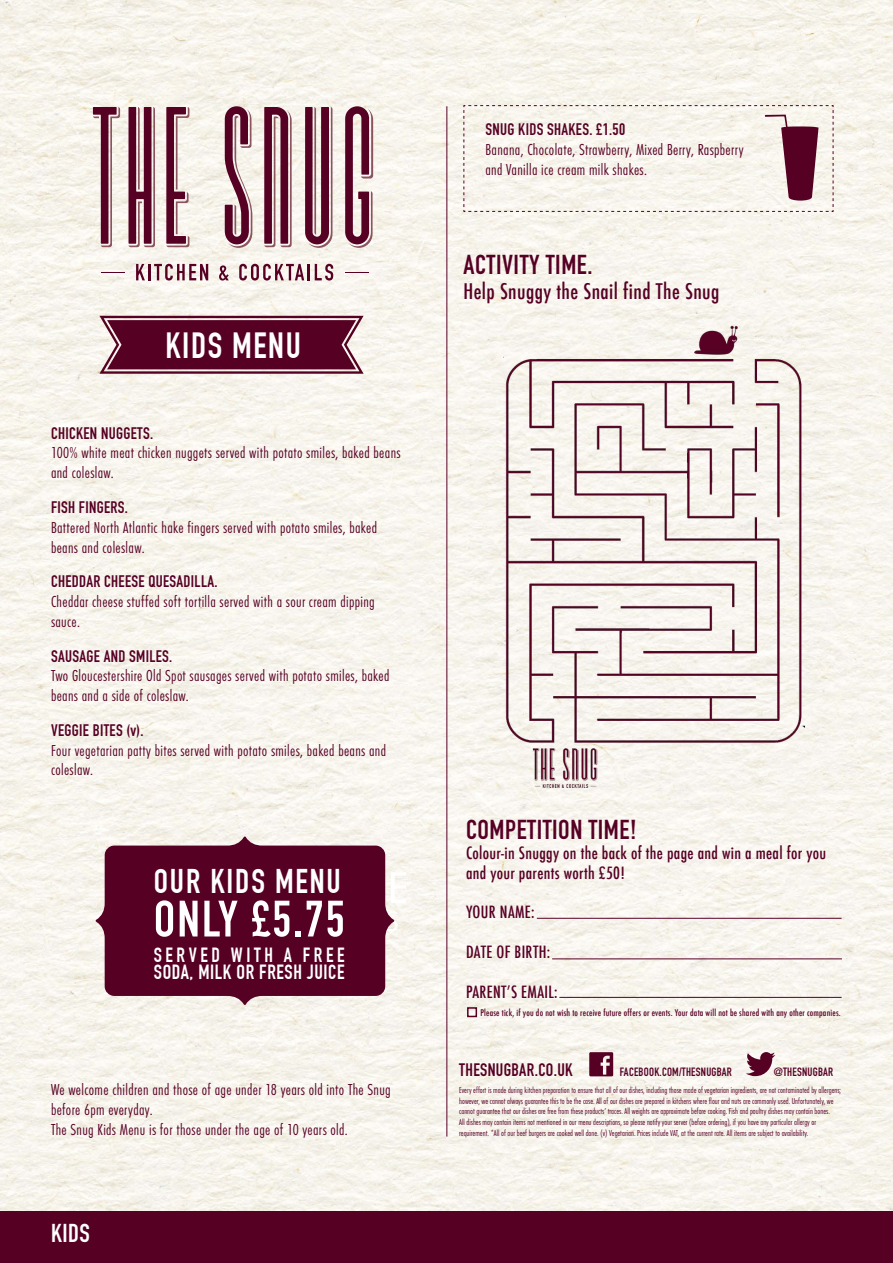
<style>
.page{position:relative;width:893px;height:1263px;background:#fff}
.page>*{position:absolute;margin:0;border:0;box-sizing:border-box;transform-origin:0 0}
.t1{font:51.45px "DIN Engschrift";color:#fff}
.t2{font:50.25px "DIN Engschrift Std";letter-spacing:.045em;color:#fff}
.t3{font:45.6px "DIN Engschrift";letter-spacing:.1em;color:#fff}
.t4{font:37.2px "DIN Engschrift";letter-spacing:.1em;color:#560024}
.t5{font:35.55px "DIN Engschrift Std";letter-spacing:.045em;color:#fff}
.t6{font:33.45px "DIN Engschrift Std";letter-spacing:.055em;color:#fff}
.t7{font:28.95px "DIN Engschrift";letter-spacing:.1em;color:#fff}
.t8{font:27px "DIN Engschrift";letter-spacing:.02em;color:#560024}
.t9{font:25.5px "DIN Engschrift";color:#fff}
.t10{font:500 condensed 21px "Futura";letter-spacing:.02em;color:#560024}
.t11{font:20.1px/16.8px "DIN Engschrift Std";letter-spacing:.03em;color:#fff}
.t12{font:17.85px "DIN Engschrift";letter-spacing:.02em;color:#560024}
.t13{font:300 condensed 16.5px/19.8px "Futura T";letter-spacing:.02em;color:#560024}
.t14{font:500 condensed 16.5px/19.8px "Futura";letter-spacing:.02em;color:#560024}
.t15{font:16.5px "DIN Engschrift";letter-spacing:.02em;color:#560024}
.t16{font:11.85px "DIN Engschrift";letter-spacing:.02em;color:#560024}
.t17{font:500 condensed 9px "Futura";letter-spacing:.02em;color:#560024}
.t18{font:300 condensed 8.85px/10.6px "Futura T";color:#560024}
</style>
<div class="page">
<img style="left:0;top:0;width:893px;height:1212px">
<svg style="left:589px;top:1052px;width:24px;height:24px"></svg>
<svg style="left:746px;top:1052px;width:29px;height:24px"></svg>
<hr style="left:446px;top:106px;width:1px;height:1030px;background:#560024">
<div style="left:0;top:1212px;width:893px;height:51px;background:#560024"></div>
<svg style="left:99px;top:316px;width:265px;height:58px;background:#6e2442"></svg>
<svg style="left:96px;top:836px;width:298px;height:169px;background:#6f2643"></svg>
<svg style="left:225px;top:946px;width:3px;height:10px"></svg>
<svg style="left:136px;top:264px;width:9px;height:16px"></svg>
<hr style="left:148px;top:264px;width:3px;height:16px;background:#560024">
<svg style="left:154px;top:264px;width:54px;height:17px"></svg>
<svg style="left:219px;top:265px;width:10px;height:16px"></svg>
<svg style="left:239px;top:264px;width:94px;height:17px"></svg>
<svg style="left:101px;top:272px;width:24px;height:1px"></svg>
<svg style="left:345px;top:272px;width:24px;height:1px"></svg>
<svg style="left:93px;top:107px;width:27px;height:140px"></svg>
<svg style="left:225px;top:106px;width:28px;height:142px;background:#a87d89"></svg>
<svg style="left:264px;top:107px;width:28px;height:140px;background:#915b6d"></svg>
<svg style="left:305px;top:107px;width:27px;height:141px;background:#915a6d"></svg>
<svg style="left:128px;top:107px;width:27px;height:140px;background:#8d5468"></svg>
<svg style="left:166px;top:107px;width:23px;height:140px"></svg>
<svg style="left:345px;top:106px;width:28px;height:142px;background:#9d6c7c"></svg>
<img style="left:477px;top:316px;width:353px;height:477px">
<svg style="left:463px;top:105px;width:371px;height:107px"></svg>
<hr style="left:537px;top:918px;width:305px;height:1px;background:#560024">
<hr style="left:552px;top:958px;width:290px;height:1px;background:#560024">
<hr style="left:559px;top:997px;width:283px;height:1px;background:#560024">
<div style="left:467px;top:1007px;width:10px;height:10px;border:2px solid #560024"></div>
<h3 class="t5" style="left:165px;top:325px;width:137px">KIDS MENU</h3>
<h3 class="t15" style="left:51px;top:423px;width:104px">CHICKEN NUGGETS.</h3>
<h3 class="t13" style="left:51px;top:443px;width:351px">100% white meat chicken nuggets served with potato smiles, baked beans and coleslaw.</h3>
<h3 class="t15" style="left:51px;top:497px;width:78px">FISH FINGERS.</h3>
<h3 class="t13" style="left:51px;top:517px;width:328px">Battered North Atlantic hake fingers served with potato smiles, baked beans and coleslaw.</h3>
<h3 class="t15" style="left:51px;top:572px;width:168px">CHEDDAR CHEESE QUESADILLA.</h3>
<h3 class="t13" style="left:51px;top:591px;width:325px">Cheddar cheese stuffed soft tortilla served with a sour cream dipping sauce.</h3>
<h3 class="t15" style="left:51px;top:646px;width:123px">SAUSAGE AND SMILES.</h3>
<h3 class="t13" style="left:51px;top:666px;width:340px">Two Gloucestershire Old Spot sausages served with potato smiles, baked beans and a side of coleslaw.</h3>
<h3 class="t15" style="left:51px;top:720px;width:94px">VEGGIE BITES (v).</h3>
<h3 class="t13" style="left:51px;top:740px;width:337px">Four vegetarian patty bites served with potato smiles, baked beans and coleslaw.</h3>
<h3 class="t6" style="left:154px;top:862px;width:189px">OUR KIDS MENU</h3>
<h2 class="t2" style="left:154px;top:889px;width:192px">ONLY £5.75</h2>
<h3 class="t11" style="left:154px;top:946px;width:192px">SERVED WITH A FREE<br>SODA, MILK OR FRESH JUICE</h3>
<h3 class="t3" style="left:146px;top:860px;width:265px">ADD A SIDE</h3>
<h3 class="t7" style="left:145px;top:904px;width:256px">FOR AS LITTLE AS</h3>
<h1 class="t1" style="left:196px;top:926px;width:128px">£1.95</h1>
<h3 class="t13" style="left:51px;top:1079px;width:341px">We welcome children and those of age under 18 years old into The Snug before 6pm everyday.<br>The Snug Kids Menu is for those under the age of 10 years old.</h3>
<h3 class="t9" style="left:51px;top:1218px;width:40px">KIDS</h3>
<h3 class="t15" style="left:485px;top:120px;width:141px">SNUG KIDS SHAKES. £1.50</h3>
<h3 class="t13" style="left:485px;top:140px;width:259px">Banana, Chocolate, Strawberry, Mixed Berry, Raspberry and Vanilla ice cream milk shakes.</h3>
<h3 class="t8" style="left:463px;top:249px;width:130px">ACTIVITY TIME.</h3>
<h3 class="t10" style="left:463px;top:278px;width:257px">Help Snuggy the Snail find The Snug</h3>
<h3 class="t4" style="left:473px;top:803px;width:182px">DESSERTS</h3>
<h3 class="t8" style="left:466px;top:814px;width:172px">COMPETITION TIME!</h3>
<h3 class="t14" style="left:466px;top:843px;width:362px">Colour-in Snuggy on the back of the page and win a meal for you and your parents worth £50!</h3>
<h3 class="t14" style="left:466px;top:902px;width:70px">YOUR NAME:</h3>
<h3 class="t14" style="left:466px;top:942px;width:86px">DATE OF BIRTH:</h3>
<h3 class="t14" style="left:466px;top:982px;width:93px">PARENT’S EMAIL:</h3>
<p class="t17" style="left:480px;top:1007px;width:362px">Please tick, if you do not wish to receive future offers or events. Your data will not be shared with any other companies.</p>
<h3 class="t12" style="left:459px;top:1060px;width:115px">THESNUGBAR.CO.UK</h3>
<h3 class="t16" style="left:620px;top:1065px;width:113px">FACEBOOK.COM/THESNUGBAR</h3>
<h3 class="t16" style="left:773px;top:1065px;width:61px">@THESNUGBAR</h3>
<p class="t18" style="left:459px;top:1084px;width:383px">Every effort is made during kitchen preparation to ensure that all of our dishes, including those made of vegetarian ingredients, are not contaminated by allergens; however, we cannot always guarantee this to be the case. All of our dishes are prepared in kitchens where flour and nuts are commonly used. Unfortunately, we cannot guarantee that our dishes are free from these products’ traces. All weights are approximate before cooking. Fish and poultry dishes may contain bones.<br>All dishes may contain items not mentioned in our menu descriptions, so please notify your server (before ordering), if you have any particular allergy or requirement. *All of our beef burgers are cooked well done. (v) Vegetarian. Prices include VAT, at the current rate. All items are subject to availability.</p>
</div>
